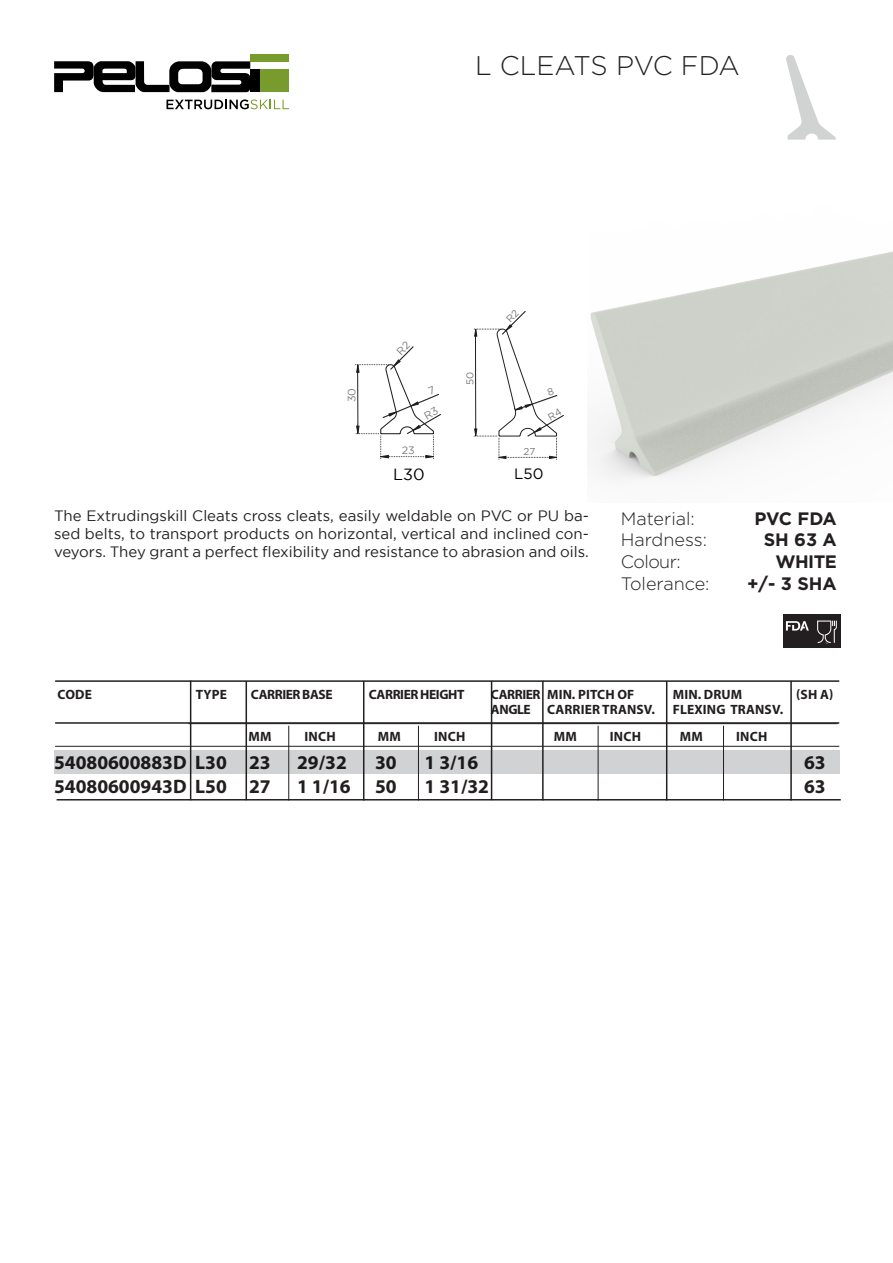
<style>
.page{position:relative;width:893px;height:1263px;background:#fff}
.page>*{position:absolute;margin:0;border:0;box-sizing:border-box;transform-origin:0 0}
.t1{font:300 27px "Gotham";letter-spacing:-.01em;color:#231f20}
.t2{font:700 19.5px "Myriad Pro";color:#231f20}
.t3{font:300 18px "Gotham";color:#231f20}
.t4{font:700 18px "Gotham";letter-spacing:-.02em;color:#231f20}
.t5{font:16.2px "Gotham";color:#000001}
.t6{font:15px/18px "Gotham";color:#231f20;text-align:justify}
.t7{font:15px "Gotham";color:#000001}
.t8{font:700 13.5px/15px "Myriad Pro";letter-spacing:.01em;color:#231f20}
.t9{font:700 13.5px/15px "Myriad Pro";letter-spacing:-.03em;color:#231f20}
.t10{font:10.65px "Gotham";color:#76797b}
.t11{font:9.9px "Gotham";color:#76797b}
</style>
<div class="page">
<div style="left:250px;top:69px;width:9px;height:23px;background:#000"></div>
<svg style="left:54px;top:61px;width:196px;height:31px"></svg>
<div style="left:260px;top:69px;width:9px;height:8px;background:#779c2d"></div>
<div style="left:260px;top:85px;width:9px;height:7px;background:#779c2d"></div>
<div style="left:260px;top:77px;width:9px;height:7px;background:#779c2d"></div>
<div style="left:260px;top:54px;width:9px;height:7px;background:#779c2d"></div>
<div style="left:250px;top:54px;width:9px;height:7px;background:#779c2d"></div>
<div style="left:270px;top:69px;width:9px;height:8px;background:#779c2d"></div>
<div style="left:270px;top:85px;width:9px;height:7px;background:#779c2d"></div>
<div style="left:270px;top:77px;width:9px;height:7px;background:#779c2d"></div>
<div style="left:270px;top:54px;width:9px;height:7px;background:#779c2d"></div>
<div style="left:280px;top:69px;width:9px;height:8px;background:#779c2d"></div>
<div style="left:280px;top:85px;width:9px;height:7px;background:#779c2d"></div>
<div style="left:280px;top:77px;width:9px;height:7px;background:#779c2d"></div>
<div style="left:280px;top:54px;width:9px;height:7px;background:#779c2d"></div>
<svg style="left:166px;top:99px;width:123px;height:10px"></svg>
<div style="left:54px;top:750px;width:785px;height:24px;background:#d1d2d4"></div>
<hr style="left:55px;top:746px;width:784px;height:1px;background:#231f20">
<hr style="left:55px;top:722px;width:784px;height:2px;background:#231f20">
<hr style="left:55px;top:680px;width:784px;height:2px;background:#231f20">
<svg style="left:786px;top:55px;width:50px;height:85px"></svg>
<img style="left:590px;top:251px;width:303px;height:229px">
<div style="left:783px;top:615px;width:28px;height:33px;background:#231f20"></div>
<svg style="left:786px;top:621px;width:23px;height:9px"></svg>
<div style="left:813px;top:615px;width:28px;height:33px;background:#231f20"></div>
<svg style="left:817px;top:620px;width:20px;height:24px"></svg>
<hr style="left:190px;top:681px;width:1px;height:119px;background:#231f20">
<hr style="left:246px;top:681px;width:1px;height:119px;background:#231f20">
<hr style="left:363px;top:681px;width:1px;height:119px;background:#231f20">
<hr style="left:491px;top:681px;width:1px;height:119px;background:#231f20">
<hr style="left:542px;top:681px;width:2px;height:119px;background:#231f20">
<hr style="left:666px;top:681px;width:1px;height:119px;background:#231f20">
<hr style="left:790px;top:681px;width:2px;height:119px;background:#231f20">
<hr style="left:57px;top:799px;width:784px;height:1px;background:#231f20">
<hr style="left:598px;top:726px;width:1px;height:74px;background:#231f20">
<hr style="left:288px;top:726px;width:1px;height:74px;background:#231f20">
<hr style="left:723px;top:726px;width:1px;height:74px;background:#231f20">
<hr style="left:418px;top:726px;width:1px;height:74px;background:#231f20">
<svg style="left:474px;top:311px;width:90px;height:148px"></svg>
<svg style="left:356px;top:346px;width:85px;height:113px"></svg>
<h1 class="t1" style="left:475px;top:48px;width:266px">L CLEATS PVC FDA</h1>
<p class="t10" style="left:346px;top:402px;width:16px;rotate:-90deg">30</p>
<p class="t10" style="left:402px;top:445px;width:14px">23</p>
<p class="t5" style="left:393px;top:465px;width:33px">L30</p>
<p class="t11" style="left:464px;top:385px;width:15px;rotate:-90deg">50</p>
<p class="t11" style="left:523px;top:445px;width:13px">27</p>
<p class="t7" style="left:514px;top:464px;width:31px">L50</p>
<p class="t6" style="left:54px;top:507px;width:536px">The Extrudingskill Cleats cross cleats, easily weldable on PVC or PU ba&shy;sed belts, to transport products on horizontal, vertical and inclined con&shy;veyors. They grant a perfect flexibility and resistance to abrasion and oils.</p>
<p class="t3" style="left:621px;top:507px;width:76px">Material:</p>
<p class="t4" style="left:754px;top:506px;width:84px">PVC FDA</p>
<p class="t3" style="left:621px;top:528px;width:88px">Hardness:</p>
<p class="t4" style="left:764px;top:528px;width:75px">SH 63 A</p>
<p class="t3" style="left:621px;top:550px;width:61px">Colour:</p>
<p class="t4" style="left:775px;top:550px;width:63px">WHITE</p>
<p class="t3" style="left:621px;top:572px;width:90px">Tolerance:</p>
<p class="t4" style="left:747px;top:571px;width:91px">+/- 3 SHA</p>
<p class="t8" style="left:57px;top:686px;width:36px">CODE</p>
<p class="t8" style="left:196px;top:686px;width:33px">TYPE</p>
<p class="t9" style="left:251px;top:687px;width:83px">CARRIER BASE</p>
<p class="t9" style="left:369px;top:686px;width:97px">CARRIER HEIGHT</p>
<p class="t9" style="left:491px;top:686px;width:51px">CARRIER<br>ANGLE</p>
<p class="t8" style="left:547px;top:686px;width:109px">MIN. PITCH OF<br>CARRIER TRANSV.</p>
<p class="t8" style="left:673px;top:686px;width:112px">MIN. DRUM<br>FLEXING TRANSV.</p>
<p class="t8" style="left:796px;top:686px;width:39px">(SH A)</p>
<p class="t8" style="left:248px;top:728px;width:25px">MM</p>
<p class="t8" style="left:305px;top:728px;width:33px">INCH</p>
<p class="t8" style="left:378px;top:728px;width:25px">MM</p>
<p class="t8" style="left:434px;top:728px;width:33px">INCH</p>
<p class="t8" style="left:554px;top:728px;width:25px">MM</p>
<p class="t8" style="left:610px;top:728px;width:33px">INCH</p>
<p class="t8" style="left:680px;top:728px;width:25px">MM</p>
<p class="t8" style="left:736px;top:728px;width:33px">INCH</p>
<h2 class="t2" style="left:54px;top:749px;width:218px">54080600883D L30 23</h2>
<h2 class="t2" style="left:297px;top:749px;width:51px">29/32</h2>
<h2 class="t2" style="left:375px;top:749px;width:23px">30</h2>
<h2 class="t2" style="left:425px;top:749px;width:55px">1 3/16</h2>
<h2 class="t2" style="left:804px;top:749px;width:23px">63</h2>
<h2 class="t2" style="left:54px;top:773px;width:218px">54080600943D L50 27</h2>
<h2 class="t2" style="left:297px;top:773px;width:101px">1 1/16 50</h2>
<h2 class="t2" style="left:425px;top:773px;width:66px">1 31/32</h2>
<h2 class="t2" style="left:804px;top:773px;width:23px">63</h2>
</div>
